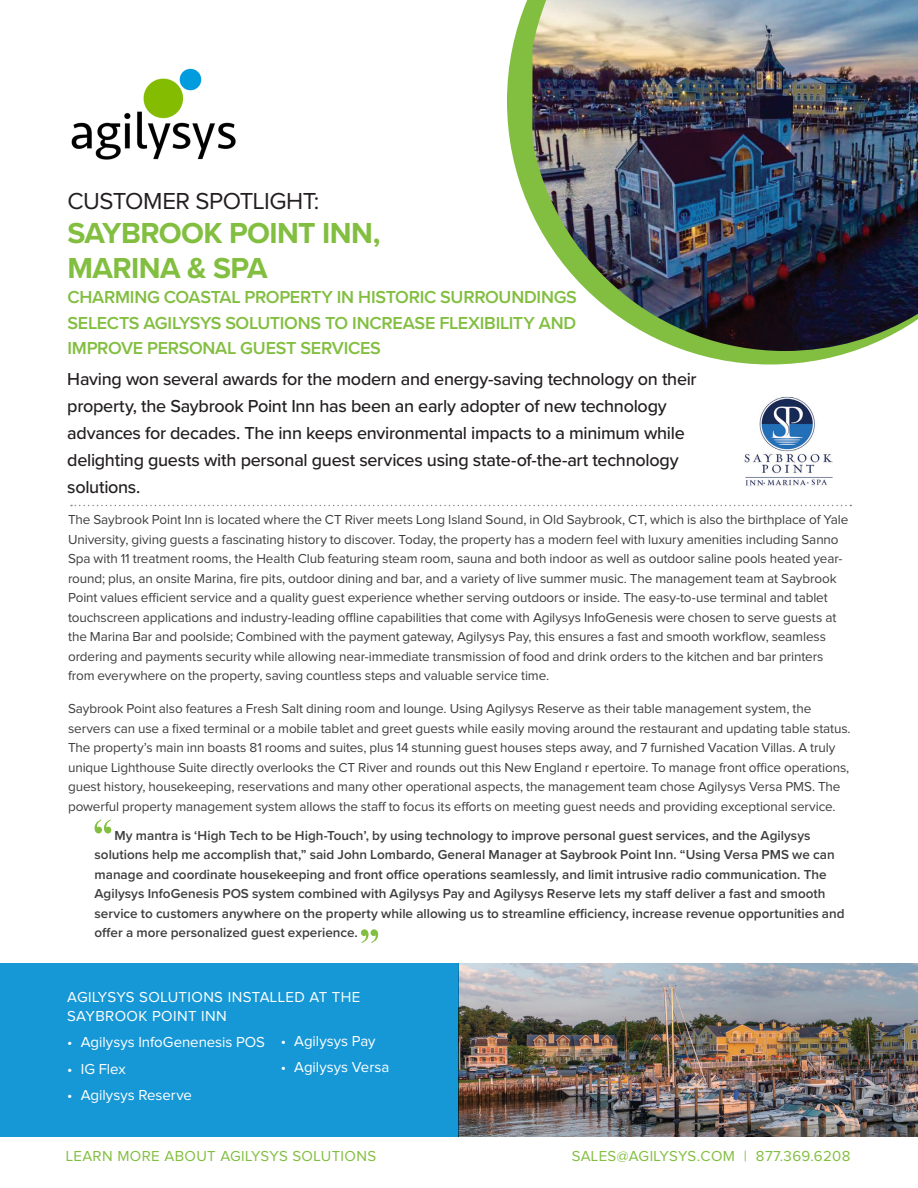
<style>
.page{position:relative;width:918px;height:1188px;background:#fff}
.page>*{position:absolute;margin:0;border:0;box-sizing:border-box;transform-origin:0 0}
.Document_Title{font:700 30px/34.5px "Proxima Nova";letter-spacing:-.02em;color:#82be40}
.Document_Title-2{font:24px "Proxima Nova";letter-spacing:-.02em;color:#231f20}
.Content_Header{font:500 18px/27px "Proxima Nova";letter-spacing:-.02em;color:#231f20}
.Document_Title-3{font:600 18px/25.5px "Proxima Nova";letter-spacing:-.015em;color:#82be40;text-align:justify}
.Solutions_Header{font:15px "Proxima Nova";letter-spacing:.005em;color:#fff}
.t1{font:15px "Proxima Nova";letter-spacing:.025em;color:#82be40}
.Solutions_Header-2{font:15px/19.5px "Proxima Nova";letter-spacing:.025em;color:#fff}
.Content_Text{font:13.5px/19.5px "Proxima Nova";letter-spacing:-.01em;color:#3e3e3f}
.Content_Text-2{font:600 13.5px/19.5px "Proxima Nova";color:#3e3e3f}
</style>
<div class="page">
<svg style="left:507px;top:0;width:347px;height:364px"></svg>
<img style="left:532px;top:0;width:386px;height:351px">
<img style="left:744px;top:396px;width:88px;height:90px">
<img style="left:459px;top:963px;width:459px;height:174px">
<svg style="left:71px;top:505px;width:780px;height:1px"></svg>
<div style="left:0;top:963px;width:459px;height:174px;background:#1798d6"></div>
<img style="left:71px;top:68px;width:165px;height:92px">
<svg style="left:95px;top:819px;width:16px;height:15px"></svg>
<svg style="left:361px;top:929px;width:17px;height:14px"></svg>
<p class="Document_Title-2" style="left:68px;top:190px;width:253px">CUSTOMER SPOTLIGHT:</p>
<p class="Document_Title" style="left:68px;top:215px;width:314px">SAYBROOK POINT INN,<br>MARINA &amp; SPA</p>
<p class="Document_Title-3" style="left:68px;top:284px;width:511px">CHARMING COASTAL PROPERTY IN HISTORIC SURROUNDINGS SELECTS AGILYSYS SOLUTIONS TO INCREASE FLEXIBILITY AND IMPROVE PERSONAL GUEST SERVICES</p>
<p class="Content_Header" style="left:67px;top:365px;width:631px">Having won several awards for the modern and energy-saving technology on their property, the Saybrook Point Inn has been an early adopter of new technology advances for decades. The inn keeps environmental impacts to a minimum while delighting guests with personal guest services using state-of-the-art technology solutions.</p>
<p class="Content_Text" style="left:68px;top:511px;width:782px">The Saybrook Point Inn is located where the CT River meets Long Island Sound, in Old Saybrook, CT, which is also the birthplace of Yale University, giving guests a fascinating history to discover. Today, the property has a modern feel with luxury amenities including Sanno Spa with 11 treatment rooms, the Health Club featuring steam room, sauna and both indoor as well as outdoor saline pools heated year&shy;round; plus, an onsite Marina, fire pits, outdoor dining and bar, and a variety of live summer music. The management team at Saybrook Point values efficient service and a quality guest experience whether serving outdoors or inside. The easy-to-use terminal and tablet touchscreen applications and industry-leading offline capabilities that come with Agilysys InfoGenesis were chosen to serve guests at the Marina Bar and poolside; Combined with the payment gateway, Agilysys Pay, this ensures a fast and smooth workflow, seamless ordering and payments security while allowing near-immediate transmission of food and drink orders to the kitchen and bar printers from everywhere on the property, saving countless steps and valuable service time.</p>
<p class="Content_Text" style="left:68px;top:700px;width:784px">Saybrook Point also features a Fresh Salt dining room and lounge. Using Agilysys Reserve as their table management system, the servers can use a fixed terminal or a mobile tablet and greet guests while easily moving around the restaurant and updating table status.<br>The property’s main inn boasts 81 rooms and suites, plus 14 stunning guest houses steps away, and 7 furnished Vacation Villas. A truly unique Lighthouse Suite directly overlooks the CT River and rounds out this New England r epertoire. To manage front office operations, guest history, housekeeping, reservations and many other operational aspects, the management team chose Agilysys Versa PMS. The powerful property management system allows the staff to focus its efforts on meeting guest needs and providing exceptional service.</p>
<p class="Content_Text-2" style="left:95px;top:825px;width:752px;text-indent:20px">My mantra is ‘High Tech to be High-Touch’, by using technology to improve personal guest services, and the Agilysys solutions help me accomplish that,” said John Lombardo, General Manager at Saybrook Point Inn. “Using Versa PMS we can manage and coordinate housekeeping and front office operations seamlessly, and limit intrusive radio communication. The Agilysys InfoGenesis POS system combined with Agilysys Pay and Agilysys Reserve lets my staff deliver a fast and smooth service to customers anywhere on the property while allowing us to streamline efficiency, increase revenue opportunities and offer a more personalized guest experience.</p>
<p class="Solutions_Header-2" style="left:67px;top:988px;width:295px">AGILYSYS SOLUTIONS INSTALLED AT THE<br>SAYBROOK POINT INN</p>
<p class="Solutions_Header" style="left:67px;top:1036px;width:199px">• Agilysys InfoGenenesis POS</p>
<p class="Solutions_Header" style="left:67px;top:1062px;width:60px">• IG Flex</p>
<p class="Solutions_Header" style="left:67px;top:1088px;width:126px">• Agilysys Reserve</p>
<p class="Solutions_Header" style="left:281px;top:1034px;width:96px">• Agilysys Pay</p>
<p class="Solutions_Header" style="left:281px;top:1060px;width:110px">• Agilysys Versa</p>
<p class="t1" style="left:66px;top:1149px;width:312px">LEARN MORE ABOUT AGILYSYS SOLUTIONS</p>
<p class="t1" style="left:572px;top:1149px;width:280px">SALES@AGILYSYS.COM | 877.369.6208</p>
</div>
